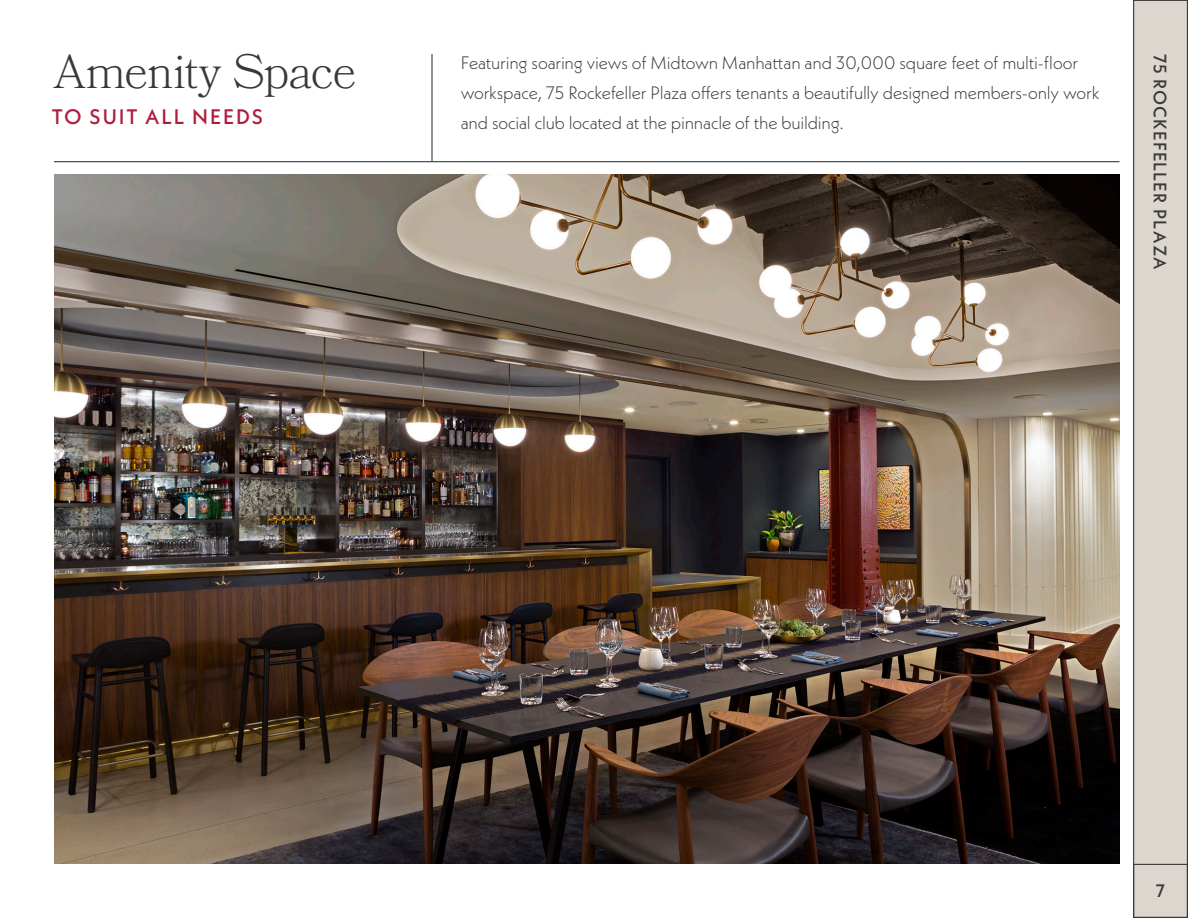
<style>
.page{position:relative;width:1188px;height:918px;background:#fff}
.page>*{position:absolute;margin:0;border:0;box-sizing:border-box;transform-origin:0 0}
.t1{font:300 48px "Bookmania";letter-spacing:-.03em;color:#393a37}
.t2{font:500 21px "Neue Kabel";letter-spacing:.08em;color:#af1e3d}
.t3{font:300 18px/30px "Neue Kabel";letter-spacing:-.01em;color:#393a37}
.t4{font:500 18px "Neue Kabel";letter-spacing:.055em;color:#393a37}
</style>
<div class="page">
<div style="left:1133px;top:0;width:55px;height:918px;background:#dcd6cf;border:1px solid #393a37"></div>
<div style="left:1133px;top:864px;width:55px;height:54px;border:1px solid #393a37"></div>
<hr style="left:54px;top:161px;width:1066px;height:1px;background:#393a37">
<hr style="left:431px;top:54px;width:2px;height:108px;background:#393a37">
<img style="left:54px;top:174px;width:1066px;height:690px">
<p class="t1" style="left:54px;top:44px;width:304px">Amenity Space</p>
<p class="t2" style="left:52px;top:103px;width:213px">TO SUIT ALL NEEDS</p>
<p class="t3" style="left:461px;top:47px;width:640px">Featuring soaring views of Midtown Manhattan and 30,000 square feet of multi-floor workspace, 75 Rockefeller Plaza offers tenants a beautifully designed members-only work and social club located at the pinnacle of the building.</p>
<p class="t4" style="left:1172px;top:54px;width:217px;rotate:90deg">75 ROCKEFELLER PLAZA</p>
<p class="t4" style="left:1156px;top:880px;width:11px">7</p>
</div>
